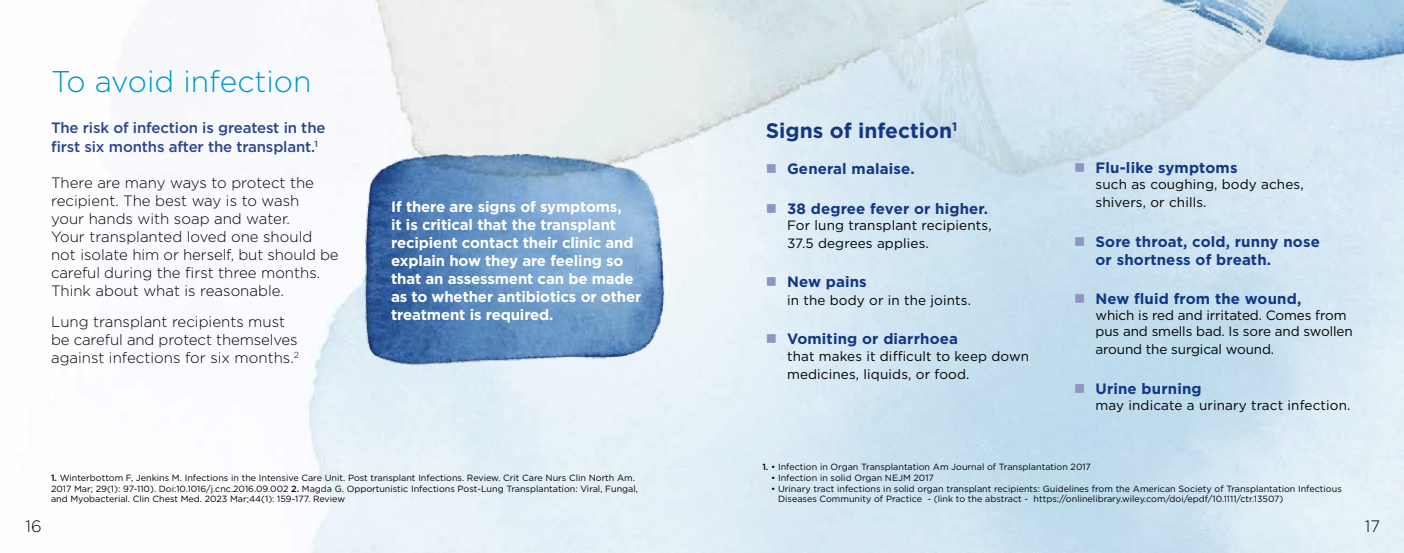
<style>
.page{position:relative;width:1404px;height:553px;background:#fff}
.page>*{position:absolute;margin:0;border:0;box-sizing:border-box;transform-origin:0 0}
.t1{font:300 30px "Gotham";color:#0097cc}
.t2{font:700 21px "Gotham";color:#123885}
.t3{font:300 16.5px "Gotham";color:#000}
.t4{font:300 15px/18px "Gotham";color:#000}
.t5{font:700 15px/18px "Gotham";letter-spacing:-.01em;color:#fff}
.t6{font:700 15px/18px "Gotham";letter-spacing:.01em;color:#123885}
.t7{font:500 15px/19.5px "Gotham";letter-spacing:-.01em;color:#29458e}
.t8{font:13.5px/18px "Gotham";letter-spacing:.01em;color:#000}
.t9{font:13.5px/16.2px "Gotham";letter-spacing:-.01em;color:#000}
.t10{font:9px/10.8px "Gotham";color:#000}
.s1{font-weight:500}
</style>
<div class="page">
<img style="left:111px;top:0;width:1292px;height:188px">
<img style="left:357px;top:140px;width:319px;height:242px">
<svg style="left:767px;top:164px;width:8px;height:9px"></svg>
<svg style="left:767px;top:204px;width:8px;height:8px"></svg>
<svg style="left:767px;top:277px;width:8px;height:9px"></svg>
<svg style="left:767px;top:334px;width:8px;height:9px"></svg>
<svg style="left:1075px;top:163px;width:9px;height:9px"></svg>
<svg style="left:1075px;top:237px;width:9px;height:9px"></svg>
<svg style="left:1075px;top:294px;width:9px;height:9px"></svg>
<svg style="left:1075px;top:384px;width:9px;height:8px"></svg>
<h1 class="t1" style="left:51px;top:62px;width:262px">To avoid infection</h1>
<h3 class="t7" style="left:51px;top:118px;width:276px">The risk of infection is greatest in the first six months after the transplant.<sup>1</sup></h3>
<p class="t4" style="left:51px;top:174px;width:289px">There are many ways to protect the recipient. The best way is to wash<br>your hands with soap and water.<br>Your transplanted loved one should not isolate him or herself, but should be careful during the first three months.<br>Think about what is reasonable.</p>
<h3 class="t4" style="left:51px;top:312px;width:249px">Lung transplant recipients must be careful and protect themselves against infections for six months.<sup>2</sup></h3>
<h3 class="t5" style="left:391px;top:197px;width:252px">If there are signs of symptoms,<br>it is critical that the transplant recipient contact their clinic and explain how they are feeling so that an assessment can be made as to whether antibiotics or other treatment is required.</h3>
<p class="t10" style="left:51px;top:472px;width:588px"><span class="s1">1.</span> Winterbottom F, Jenkins M. Infections in the Intensive Care Unit. Post transplant Infections. Review. Crit Care Nurs Clin North Am.<br>2017 Mar; 29(1): 97-110). Doi:10.1016/j.cnc.2016.09.002 <span class="s1">2.</span> Magda G. Opportunistic Infections Post-Lung Transplantation: Viral, Fungal, and Myobacterial. Clin Chest Med. 2023 Mar;44(1): 159-177. Review</p>
<h2 class="t2" style="left:765px;top:116px;width:193px">Signs of infection<sup>1</sup></h2>
<h3 class="t6" style="left:787px;top:160px;width:129px">General malaise.</h3>
<h3 class="t6" style="left:787px;top:199px;width:202px">38 degree fever or higher.</h3>
<h3 class="t8" style="left:787px;top:216px;width:206px">For lung transplant recipients,<br>37.5 degrees applies.</h3>
<h3 class="t6" style="left:787px;top:273px;width:81px">New pains</h3>
<h3 class="t8" style="left:787px;top:291px;width:185px">in the body or in the joints.</h3>
<h3 class="t6" style="left:787px;top:330px;width:172px">Vomiting or diarrhoea</h3>
<h3 class="t8" style="left:787px;top:346px;width:244px">that makes it difficult to keep down medicines, liquids, or food.</h3>
<h3 class="t6" style="left:1095px;top:159px;width:143px">Flu-like symptoms</h3>
<h3 class="t8" style="left:1095px;top:175px;width:210px">such as coughing, body aches, shivers, or chills.</h3>
<h3 class="t6" style="left:1095px;top:232px;width:226px">Sore throat, cold, runny nose or shortness of breath.</h3>
<h3 class="t6" style="left:1095px;top:289px;width:207px">New fluid from the wound,</h3>
<h3 class="t9" style="left:1095px;top:307px;width:259px">which is red and irritated. Comes from pus and smells bad. Is sore and swollen</h3>
<h3 class="t9" style="left:1095px;top:341px;width:180px">around the surgical wound.</h3>
<h3 class="t6" style="left:1095px;top:379px;width:108px">Urine burning</h3>
<h3 class="t8" style="left:1095px;top:396px;width:256px">may indicate a urinary tract infection.</h3>
<p class="t10" style="left:762px;top:461px;width:330px"><span class="s1">1.</span> • Infection in Organ Transplantation Am Journal of Transplantation 2017</p>
<p class="t10" style="left:771px;top:472px;width:164px">• Infection in solid Organ NEJM 2017</p>
<p class="t10" style="left:778px;top:483px;width:565px;text-indent:-7px">• Urinary tract infections in solid organ transplant recipients: Guidelines from the American Society of Transplantation Infectious<br>Diseases Community of Practice - (link to the abstract - https://onlinelibrary.wiley.com/doi/epdf/10.1111/ctr.13507)</p>
<h3 class="t3" style="left:26px;top:516px;width:18px">16</h3>
<h3 class="t3" style="left:1364px;top:516px;width:17px">17</h3>
</div>
